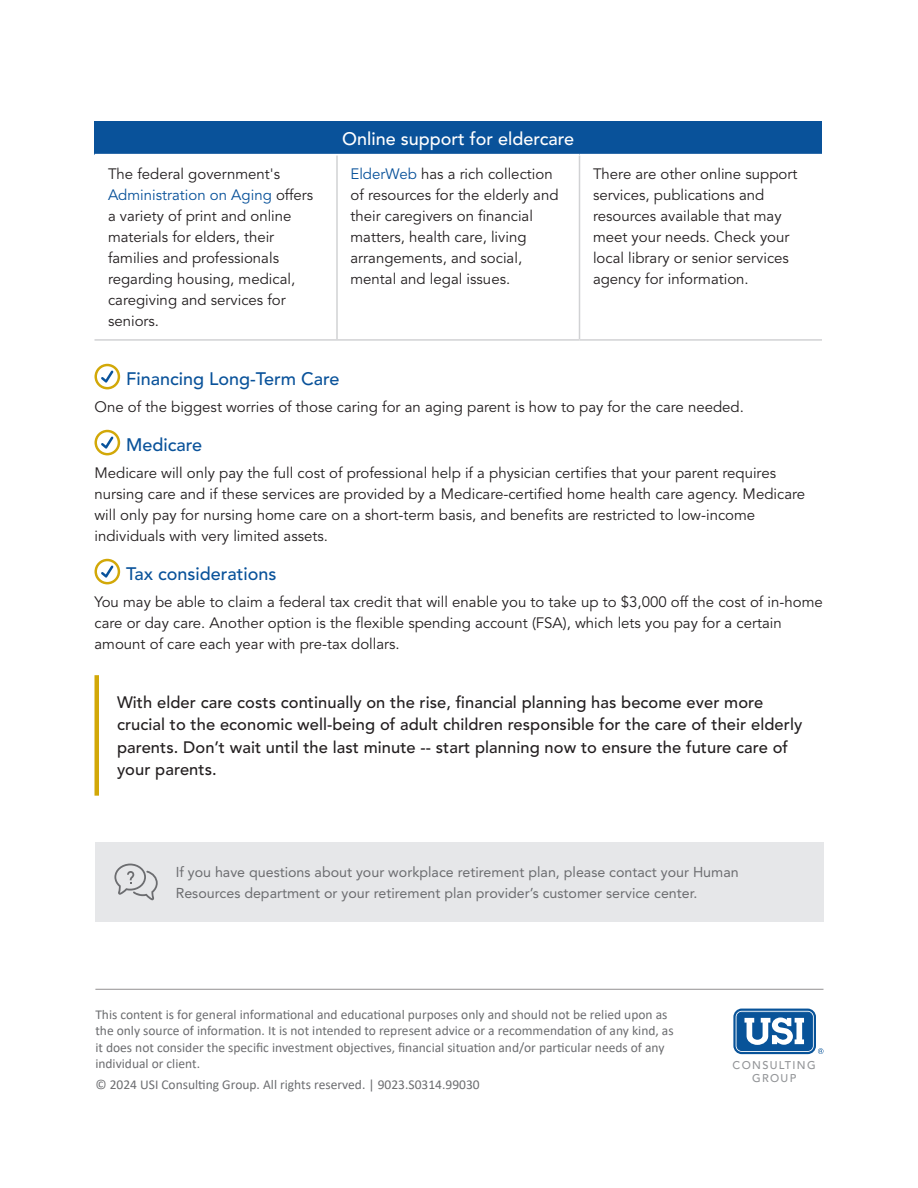
<style>
.page{position:relative;width:918px;height:1188px;background:#fff}
.page>*{position:absolute;margin:0;border:0;box-sizing:border-box;transform-origin:0 0}
.Subhead_2__blue{font:500 18px "Avenir LT Std";color:#09529a}
.Subhead_2__blue-2{font:500 18px "Avenir LT Std";color:#fff}
.Wrap_up_copy{font:500 16.5px/22.5px "Avenir LT Std";letter-spacing:.005em;color:#231f20}
.Body_copy{font:15px/21px "Avenir LT Std";color:#231f20}
.Call_out_copy{font:14.25px/21px "Avenir LT Std";color:#6c6d70}
.Disclaimer{font:13.5px/16.5px "Calibri";color:#6c6d70}
.t1{font:500 11.1px/12.5px "Avenir LT Std";letter-spacing:.12em;color:#939598;text-align:center}
.s1{color:#09529a}
</style>
<div class="page">
<div style="left:94px;top:121px;width:728px;height:34px;background:#09529a"></div>
<hr style="left:94px;top:339px;width:243px;height:2px;background:#d1d2d4">
<hr style="left:337px;top:339px;width:243px;height:2px;background:#d1d2d4">
<hr style="left:579px;top:339px;width:243px;height:2px;background:#d1d2d4">
<hr style="left:336px;top:155px;width:2px;height:184px;background:#d1d2d4">
<hr style="left:579px;top:155px;width:1px;height:184px;background:#d1d2d4">
<hr style="left:94px;top:154px;width:243px;height:1px;background:#fff">
<hr style="left:337px;top:154px;width:243px;height:1px;background:#fff">
<hr style="left:579px;top:154px;width:243px;height:1px;background:#fff">
<svg style="left:94px;top:364px;width:26px;height:25px"></svg>
<svg style="left:94px;top:430px;width:26px;height:25px"></svg>
<svg style="left:94px;top:559px;width:26px;height:25px"></svg>
<div style="left:94px;top:675px;width:5px;height:121px;background:#d2a808"></div>
<hr style="left:95px;top:989px;width:728px;height:1px;background:#231f20">
<svg style="left:733px;top:1009px;width:83px;height:45px"></svg>
<svg style="left:736px;top:1011px;width:78px;height:41px"></svg>
<div style="left:737px;top:1012px;width:75px;height:38px;background:#085399;border-radius:5px"></div>
<div style="left:737px;top:1012px;width:76px;height:39px;border:1px solid #085399;border-radius:5px"></div>
<svg style="left:744px;top:1018px;width:60px;height:27px"></svg>
<svg style="left:818px;top:1048px;width:5px;height:6px"></svg>
<div style="left:95px;top:842px;width:728px;height:80px;background:#e6e7e9"></div>
<svg style="left:114px;top:864px;width:44px;height:36px"></svg>
<p class="Subhead_2__blue-2" style="left:342px;top:128px;width:234px">Online support for eldercare</p>
<p class="Body_copy" style="left:108px;top:164px;width:207px">The federal government's<br><span class="s1">Administration on Aging</span> offers a variety of print and online materials for elders, their families and professionals regarding housing, medical, caregiving and services for seniors.</p>
<p class="Body_copy" style="left:351px;top:164px;width:210px"><span class="s1">ElderWeb</span> has a rich collection of resources for the elderly and their caregivers on financial matters, health care, living arrangements, and social, mental and legal issues.</p>
<p class="Body_copy" style="left:593px;top:164px;width:206px">There are other online support services, publications and resources available that may meet your needs. Check your local library or senior services agency for information.</p>
<p class="Subhead_2__blue" style="left:126px;top:368px;width:215px">Financing Long-Term Care</p>
<p class="Body_copy" style="left:94px;top:397px;width:651px">One of the biggest worries of those caring for an aging parent is how to pay for the care needed.</p>
<p class="Subhead_2__blue" style="left:126px;top:434px;width:77px">Medicare</p>
<p class="Body_copy" style="left:94px;top:463px;width:712px">Medicare will only pay the full cost of professional help if a physician certifies that your parent requires nursing care and if these services are provided by a Medicare-certified home health care agency. Medicare will only pay for nursing home care on a short-term basis, and benefits are restricted to low-income individuals with very limited assets.</p>
<p class="Subhead_2__blue" style="left:126px;top:563px;width:152px">Tax considerations</p>
<p class="Body_copy" style="left:94px;top:592px;width:730px">You may be able to claim a federal tax credit that will enable you to take up to $3,000 off the cost of in-home care or day care. Another option is the flexible spending account (FSA), which lets you pay for a certain amount of care each year with pre-tax dollars.</p>
<p class="Wrap_up_copy" style="left:117px;top:691px;width:687px">With elder care costs continually on the rise, financial planning has become ever more crucial to the economic well-being of adult children responsible for the care of their elderly parents. Don’t wait until the last minute -- start planning now to ensure the future care of your parents.</p>
<p class="Call_out_copy" style="left:176px;top:861px;width:565px">If you have questions about your workplace retirement plan, please contact your Human<br>Resources department or your retirement plan provider’s customer service center.</p>
<p class="Disclaimer" style="left:95px;top:1006px;width:580px">This content is for general informational and educational purposes only and should not be relied upon as the only source of information. It is not intended to represent advice or a recommendation of any kind, as it does not consider the specific investment objectives, financial situation and/or particular needs of any individual or client.</p>
<p class="Disclaimer" style="left:95px;top:1076px;width:386px">© 2024 USI Consulting Group. All rights reserved. | 9023.S0314.99030</p>
<p class="t1" style="left:733px;top:1060px;width:85px">CONSULTING<br>GROUP</p>
</div>
